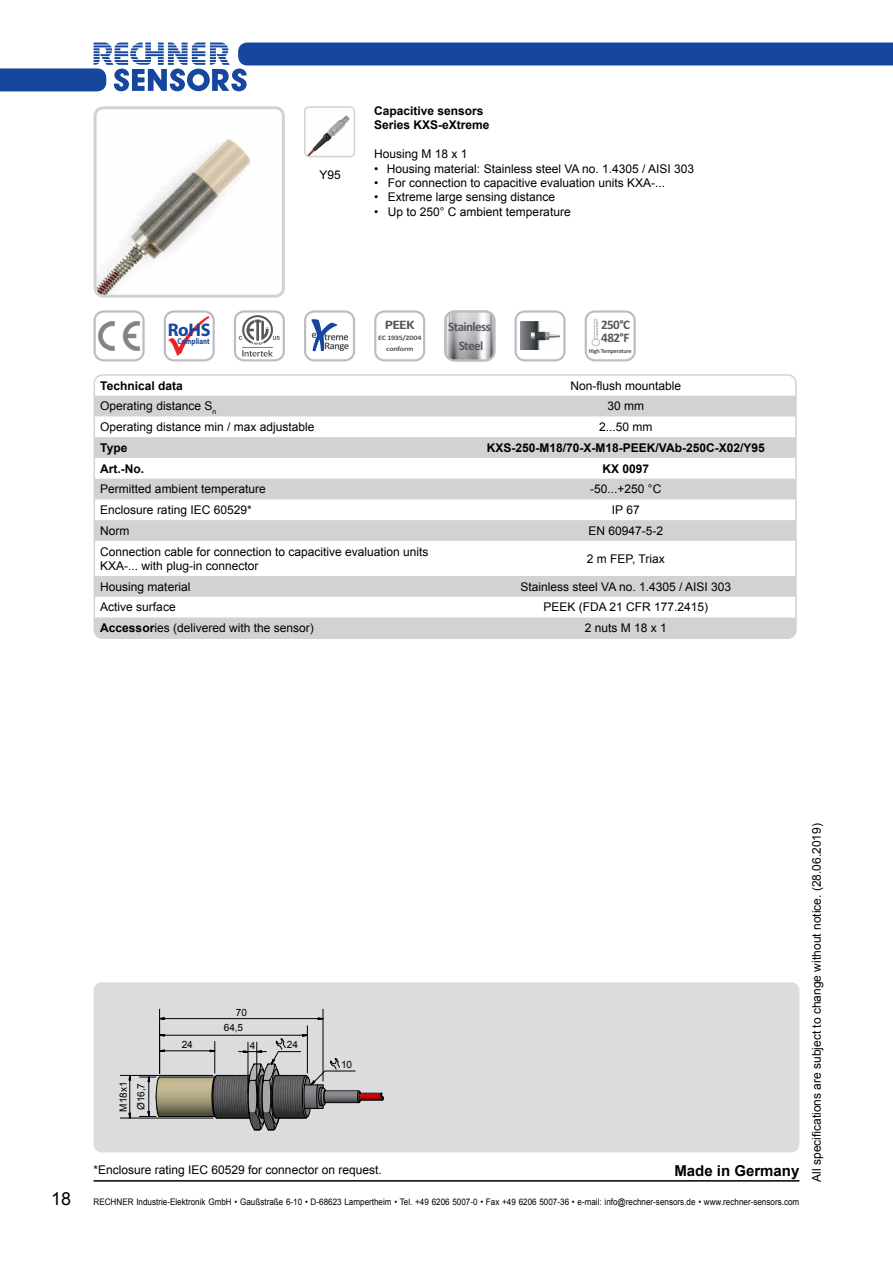
<style>
.page{position:relative;width:893px;height:1263px;background:#fff}
.page>*{position:absolute;margin:0;border:0;box-sizing:border-box;transform-origin:0 0}
.t1{font:700 18.3px "Myriad Pro";color:#16469d}
.t2{font:700 15px "Arial";color:#000}
.t3{font:700 13.05px/18.1px "Calibri";letter-spacing:-.045em;color:#57585b;text-align:center}
.t4{font:700 13.05px "Calibri";letter-spacing:-.045em;color:#57585b;scale:1.2 1}
.t5{font:12px/14.4px "Arial";color:#000}
.t6{font:700 12px/14.4px "Arial";color:#000}
.t7{font:10.05px/17.9px "Arial";letter-spacing:-.02em;color:#000}
.t8{font:9px "Arial";color:#000;scale:.9 1}
.t9{font:700 8.4px "Myriad Pro";color:#16469d;scale:.82 1}
.t10{font:700 6.75px/10.9px "Calibri";letter-spacing:-.035em;color:#57585b;text-align:center;scale:1.2 1}
.t11{font:700 6.3px "Calibri";letter-spacing:-.045em;color:#57585b}
.s1{font-weight:700}
.s2{font-size:18px}
</style>
<div class="page">
<hr style="left:94px;top:1180px;width:705px;height:1px;background:#000">
<svg style="left:0;top:43px;width:893px;height:48px"></svg>
<img style="left:98px;top:110px;width:183px;height:184px">
<div style="left:94px;top:106px;width:191px;height:192px;border:3px solid #d1d2d4;border-radius:9px"></div>
<div style="left:94px;top:982px;width:705px;height:170px;background:#dbdcde;border-radius:9px"></div>
<img style="left:159px;top:1063px;width:80px;height:56px">
<svg style="left:212px;top:1075px;width:5px;height:43px"></svg>
<hr style="left:217px;top:1118px;width:33px;height:1px;background:#000">
<hr style="left:217px;top:1075px;width:33px;height:1px;background:#000">
<hr style="left:160px;top:1116px;width:55px;height:1px;background:#000">
<hr style="left:160px;top:1077px;width:55px;height:1px;background:#000">
<hr style="left:164px;top:1050px;width:46px;height:1px;background:#000">
<hr style="left:215px;top:1041px;width:1px;height:32px;background:#000">
<hr style="left:164px;top:1035px;width:139px;height:1px;background:#000">
<hr style="left:307px;top:1026px;width:1px;height:47px;background:#000">
<svg style="left:160px;top:1017px;width:5px;height:3px"></svg>
<svg style="left:318px;top:1017px;width:5px;height:3px"></svg>
<hr style="left:164px;top:1018px;width:154px;height:1px;background:#000">
<hr style="left:159px;top:1009px;width:1px;height:64px;background:#000">
<hr style="left:323px;top:1009px;width:1px;height:72px;background:#000">
<svg style="left:129px;top:1074px;width:2px;height:11px"></svg>
<hr style="left:129px;top:1080px;width:1px;height:33px;background:#000">
<hr style="left:120px;top:1075px;width:93px;height:1px;background:#000">
<hr style="left:120px;top:1118px;width:93px;height:1px;background:#000">
<svg style="left:139px;top:1074px;width:21px;height:45px"></svg>
<svg style="left:239px;top:1034px;width:145px;height:96px"></svg>
<div style="left:94px;top:310px;width:51px;height:51px;border:2px solid #bbbdc0;border-radius:9px"></div>
<svg style="left:98px;top:321px;width:42px;height:30px"></svg>
<div style="left:164px;top:310px;width:51px;height:51px;border:2px solid #bbbdc0;border-radius:9px"></div>
<img style="left:168px;top:316px;width:40px;height:40px">
<div style="left:304px;top:310px;width:51px;height:51px;border:2px solid #bbbdc0;border-radius:9px"></div>
<svg style="left:311px;top:319px;width:38px;height:32px"></svg>
<div style="left:234px;top:310px;width:51px;height:51px;border:2px solid #bbbdc0;border-radius:9px"></div>
<svg style="left:239px;top:315px;width:41px;height:42px"></svg>
<div style="left:374px;top:310px;width:51px;height:51px;border:2px solid #bbbdc0;border-radius:9px"></div>
<svg style="left:444px;top:310px;width:51px;height:51px;background:#c0c1c3"></svg>
<div style="left:514px;top:310px;width:52px;height:51px;border:2px solid #bbbdc0;border-radius:9px"></div>
<img style="left:520px;top:322px;width:39px;height:27px">
<div style="left:585px;top:310px;width:51px;height:51px;border:2px solid #bbbdc0;border-radius:9px"></div>
<div style="left:592px;top:339px;width:8px;height:7px;border:1px solid #bbbdc0;border-radius:50%"></div>
<div style="left:594px;top:319px;width:3px;height:20px;border:1px solid #bbbdc0"></div>
<svg style="left:596px;top:323px;width:2px;height:12px"></svg>
<img style="left:308px;top:115px;width:42px;height:39px">
<div style="left:304px;top:106px;width:51px;height:51px;border:2px solid #d1d2d4;border-radius:4px"></div>
<svg style="left:94px;top:396px;width:700px;height:242px"></svg>
<div style="left:94px;top:374px;width:703px;height:265px;border:2px solid #d1d2d4;border-radius:9px"></div>
<p class="t5" style="left:319px;top:169px;width:23px">Y95</p>
<p class="t6" style="left:374px;top:105px;width:117px">Capacitive sensors<br>Series KXS-eXtreme</p>
<p class="t5" style="left:374px;top:148px;width:95px">Housing M 18 x 1</p>
<p class="t5" style="left:374px;top:161px;width:322px">• Housing material: Stainless steel VA no. 1.4305 / AISI 303</p>
<p class="t5" style="left:374px;top:176px;width:293px">• For connection to capacitive evaluation units KXA-...</p>
<p class="t5" style="left:374px;top:190px;width:182px">• Extreme large sensing distance</p>
<p class="t5" style="left:374px;top:205px;width:198px">• Up to 250° C ambient temperature</p>
<h1 class="t1" style="left:168px;top:323px;width:44px">RoHS</h1>
<p class="t4" style="left:385px;top:320px;width:26px">PEEK</p>
<p class="t10" style="left:378px;top:333px;width:38px">EC 1935/2004 conform</p>
<p class="t9" style="left:178px;top:338px;width:41px">Compliant</p>
<p class="t3" style="left:448px;top:319px;width:44px">Stainless<br>Steel</p>
<p class="t3" style="left:601px;top:318px;width:30px;line-height:13px;text-align:left">250°C<br>482°F</p>
<p class="t11" style="left:589px;top:349px;width:44px">High Temperature</p>
<p class="t6" style="left:100px;top:379px;width:84px">Technical data</p>
<p class="t5" style="left:570px;top:378px;width:112px">Non-flush mountable</p>
<p class="t5" style="left:100px;top:399px;width:117px">Operating distance S<sub>n</sub></p>
<p class="t5" style="left:607px;top:399px;width:38px">30 mm</p>
<p class="t5" style="left:100px;top:420px;width:216px">Operating distance min / max adjustable</p>
<p class="t5" style="left:599px;top:420px;width:55px">2...50 mm</p>
<p class="t6" style="left:100px;top:442px;width:29px">Type</p>
<p class="t6" style="left:487px;top:442px;width:279px">KXS-250-M18/70-X-M18-PEEK/VAb-250C-X02/Y95</p>
<p class="t6" style="left:100px;top:462px;width:45px">Art.-No.</p>
<p class="t6" style="left:602px;top:462px;width:48px">KX 0097</p>
<p class="t5" style="left:100px;top:482px;width:167px">Permitted ambient temperature</p>
<p class="t5" style="left:590px;top:482px;width:73px">-50...+250 °C</p>
<p class="t5" style="left:100px;top:503px;width:153px">Enclosure rating IEC 60529*</p>
<p class="t5" style="left:612px;top:503px;width:29px">IP 67</p>
<p class="t5" style="left:100px;top:524px;width:31px">Norm</p>
<p class="t5" style="left:588px;top:524px;width:76px">EN 60947-5-2</p>
<p class="t5" style="left:100px;top:544px;width:330px">Connection cable for connection to capacitive evaluation units<br>KXA-... with plug-in connector</p>
<p class="t5" style="left:587px;top:551px;width:79px">2 m FEP, Triax</p>
<p class="t5" style="left:100px;top:579px;width:92px">Housing material</p>
<p class="t5" style="left:521px;top:579px;width:212px">Stainless steel VA no. 1.4305 / AISI 303</p>
<p class="t5" style="left:100px;top:600px;width:77px">Active surface</p>
<p class="t5" style="left:543px;top:600px;width:166px">PEEK (FDA 21 CFR 177.2415)</p>
<p class="t5" style="left:100px;top:621px;width:215px"><span class="s1">Accessor</span>ies (delivered with the sensor)</p>
<p class="t5" style="left:585px;top:621px;width:84px">2 nuts M 18 x 1</p>
<p class="t7" style="left:236px;top:1003px;width:13px">70</p>
<p class="t7" style="left:224px;top:1019px;width:21px">64,5</p>
<p class="t7" style="left:114px;top:1111px;width:31px;rotate:-90deg">M x1<br>Ø16,7</p>
<p class="t7" style="left:114px;top:1103px;width:12px;rotate:-90deg">18</p>
<p class="t7" style="left:182px;top:1036px;width:13px">24</p>
<p class="t7" style="left:287px;top:1036px;width:13px">24</p>
<p class="t7" style="left:250px;top:1036px;width:7px">4</p>
<p class="t7" style="left:341px;top:1056px;width:13px">10</p>
<p class="t5" style="left:94px;top:1162px;width:290px">*Enclosure rating IEC 60529 for connector on request.</p>
<p class="t2" style="left:674px;top:1165px;width:127px">Made in Germany</p>
<p class="t8" style="left:51px;top:1196px;width:833px"><span class="s2">18</span> RECHNER Industrie-Elektronik GmbH • Gaußstraße 6-10 • D-68623 Lampertheim • Tel. +49 6206 5007-0 • Fax +49 6206 5007-36 • e-mail: info@rechner-sensors.de • www.rechner-sensors.com</p>
<p class="t5" style="left:809px;top:1181px;width:360px;rotate:-90deg">All specifications are subject to change without notice. (28.06.2019)</p>
</div>
